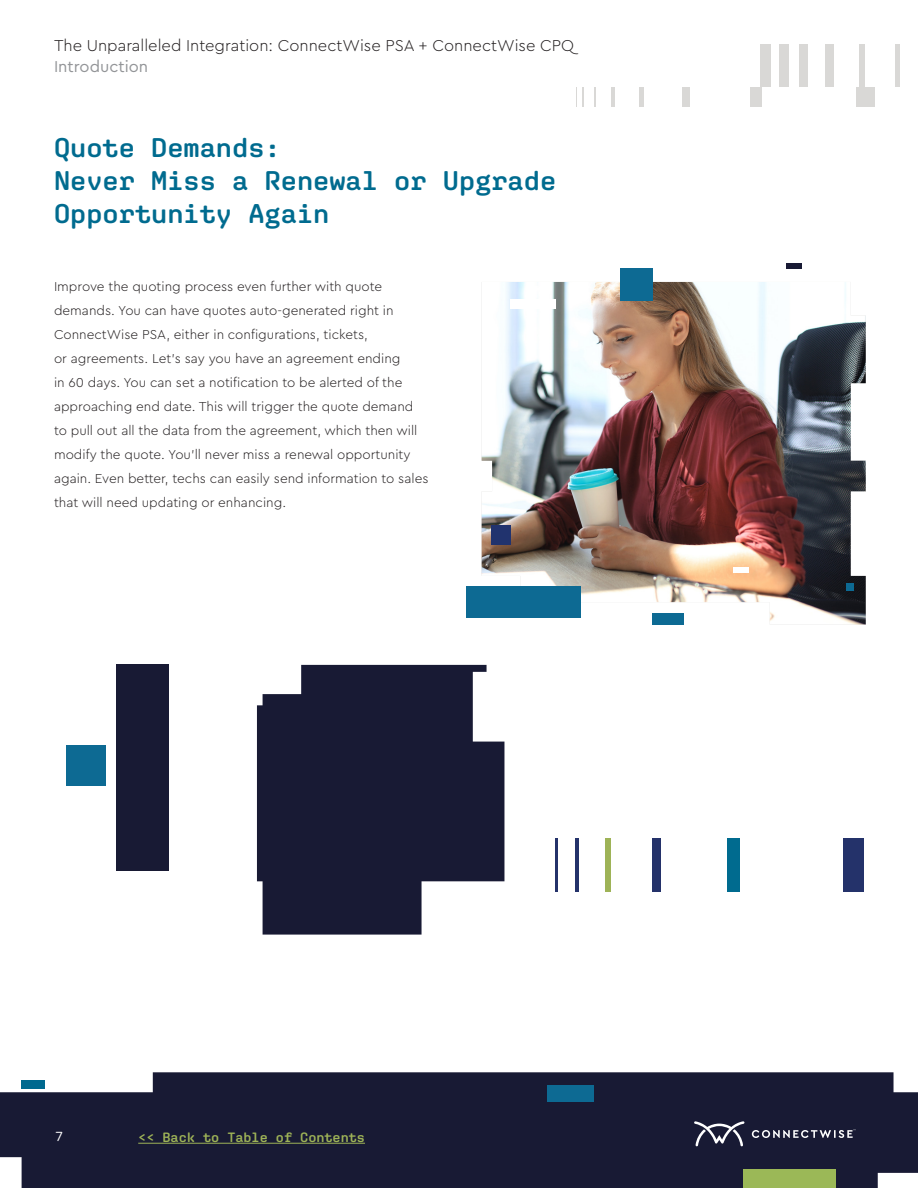
<style>
.page{position:relative;width:918px;height:1188px;background:#fff}
.page>*{position:absolute;margin:0;border:0;box-sizing:border-box;transform-origin:0 0}
.Body_-_Heading_2{font:600 27px/33px "Aglet Mono";color:#006b8f}
.Header_-_Section{font:300 16.5px/21px "Cera Pro";color:#231f20}
.t1{font:300 13.5px/24px "Cera Pro";color:#231f20}
.t2{font:600 13.5px "Aglet Mono";color:#9eb357}
.t3{font:13.5px "Aglet Mono";color:#fff}
.s1{font-weight:400;color:#939598}
</style>
<div class="page">
<div style="left:0;top:1072px;width:918px;height:116px;background:#181a34"></div>
<div style="left:548px;top:1085px;width:46px;height:17px;background:#0d6a93"></div>
<div style="left:21px;top:1080px;width:24px;height:8px;background:#00698f"></div>
<div style="left:743px;top:1170px;width:93px;height:18px;background:#9bb857"></div>
<div style="left:856px;top:87px;width:19px;height:20px;background:#d9d8d6"></div>
<div style="left:750px;top:87px;width:12px;height:20px;background:#d9d8d6"></div>
<div style="left:682px;top:87px;width:8px;height:20px;background:#d9d8d6"></div>
<div style="left:639px;top:87px;width:5px;height:20px;background:#d9d8d6"></div>
<hr style="left:611px;top:87px;width:3px;height:20px;background:#d9d8d6">
<hr style="left:594px;top:87px;width:2px;height:20px;background:#d9d8d6">
<svg style="left:583px;top:87px;width:1px;height:20px"></svg>
<svg style="left:576px;top:87px;width:1px;height:20px"></svg>
<div style="left:760px;top:44px;width:11px;height:43px;background:#d9d8d6"></div>
<div style="left:779px;top:44px;width:9px;height:43px;background:#d9d8d6"></div>
<div style="left:800px;top:44px;width:8px;height:43px;background:#d9d8d6"></div>
<div style="left:825px;top:44px;width:8px;height:43px;background:#d9d8d6"></div>
<div style="left:859px;top:44px;width:6px;height:43px;background:#d9d8d6"></div>
<div style="left:895px;top:44px;width:5px;height:43px;background:#d9d8d6"></div>
<hr style="left:138px;top:1143px;width:227px;height:1px;background:#9eb357">
<svg style="left:694px;top:1121px;width:162px;height:25px;background:#3b3d53"></svg>
<div style="left:844px;top:838px;width:20px;height:53px;background:#24326a"></div>
<div style="left:727px;top:838px;width:13px;height:53px;background:#006b8f"></div>
<div style="left:653px;top:838px;width:8px;height:53px;background:#24326a"></div>
<div style="left:605px;top:838px;width:5px;height:53px;background:#9eb357"></div>
<hr style="left:575px;top:838px;width:3px;height:53px;background:#24326a">
<hr style="left:556px;top:838px;width:2px;height:53px;background:#24326a">
<div style="left:66px;top:745px;width:40px;height:40px;background:#0d6a93"></div>
<svg style="left:257px;top:665px;width:247px;height:270px;background:#35364d"></svg>
<div style="left:116px;top:665px;width:53px;height:206px;background:#181a34"></div>
<img style="left:482px;top:282px;width:384px;height:343px">
<div style="left:733px;top:568px;width:16px;height:5px;background:#fff"></div>
<div style="left:652px;top:613px;width:32px;height:12px;background:#0d6a93"></div>
<div style="left:786px;top:263px;width:15px;height:6px;background:#181a34"></div>
<div style="left:491px;top:525px;width:20px;height:20px;background:#21336e"></div>
<div style="left:846px;top:583px;width:8px;height:8px;background:#0d6a93"></div>
<div style="left:620px;top:269px;width:32px;height:32px;background:#0d6a93"></div>
<div style="left:511px;top:299px;width:45px;height:10px;background:#fff"></div>
<div style="left:466px;top:587px;width:115px;height:31px;background:#0d6a93"></div>
<p class="Header_-_Section" style="left:54px;top:34px;width:522px">The Unparalleled Integration: ConnectWise PSA + ConnectWise CPQ<br><span class="s1">Introduction</span></p>
<p class="Body_-_Heading_2" style="left:54px;top:130px;width:504px">Quote Demands:<br>Never Miss a Renewal or Upgrade<br>Opportunity Again</p>
<p class="t1" style="left:54px;top:273px;width:376px">Improve the quoting process even further with quote demands. You can have quotes auto-generated right in ConnectWise PSA, either in configurations, tickets,<br>or agreements. Let’s say you have an agreement ending<br>in 60 days. You can set a notification to be alerted of the approaching end date. This will trigger the quote demand to pull out all the data from the agreement, which then will modify the quote. You’ll never miss a renewal opportunity again. Even better, techs can easily send information to sales that will need updating or enhancing.</p>
<p class="t3" style="left:55px;top:1129px;width:10px">7</p>
<p class="t2" style="left:138px;top:1129px;width:228px">&lt;&lt; Back to Table of Contents</p>
</div>
